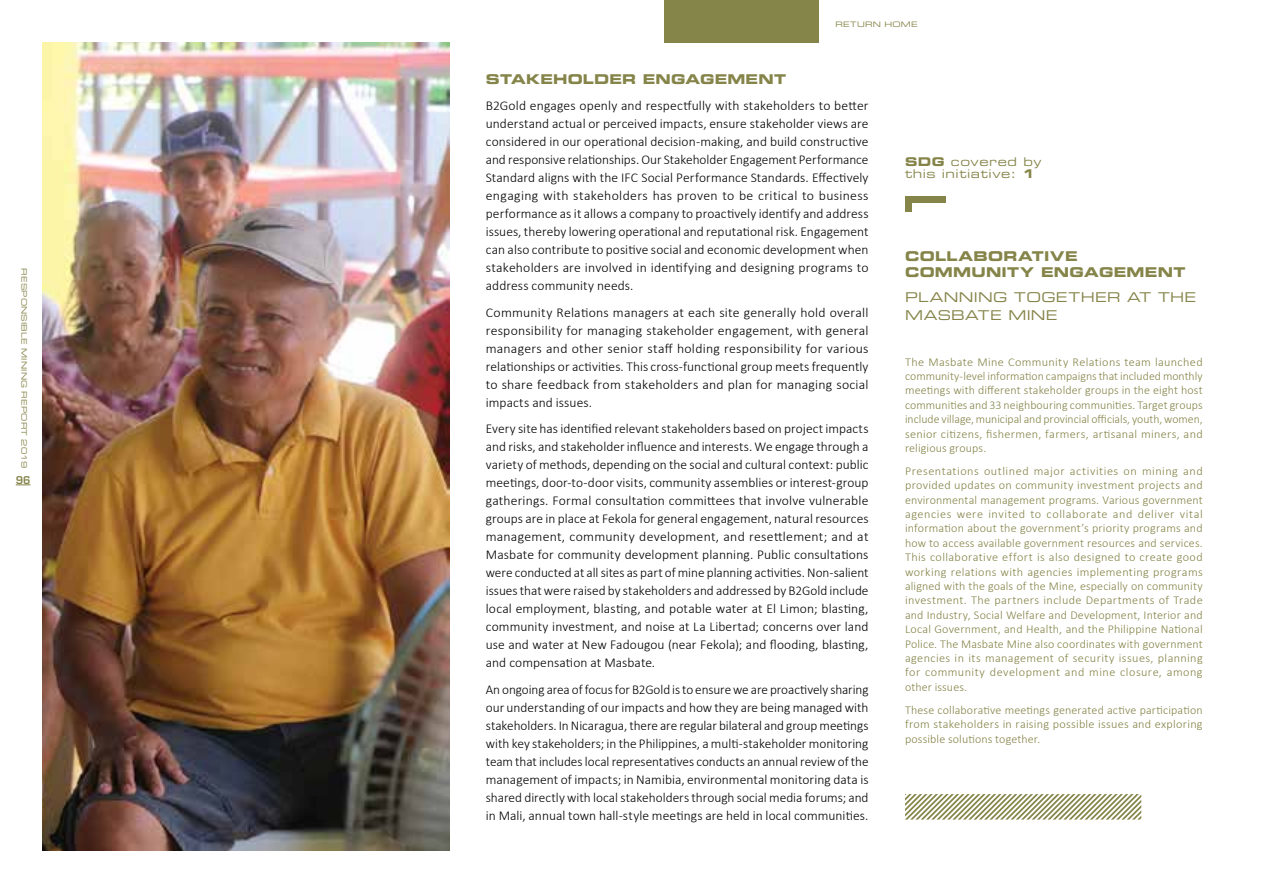
<style>
.page{position:relative;width:1263px;height:893px;background:#fff}
.page>*{position:absolute;margin:0;border:0;box-sizing:border-box;transform-origin:0 0}
.t1{font:300 13.5px/18px "Calibri";letter-spacing:.01em;color:#000;text-align:justify}
.t2{font:13.5px "Eurostile LT Std Bold Ex 2";letter-spacing:.02em;color:#858449}
.t3{font:13.5px/18px "Eurostile LT Std Ex 2";letter-spacing:.025em;color:#858449}
.t4{font:300 12px/14.4px "Calibri";letter-spacing:.02em;color:#858449;text-align:justify}
.t5{font:12px/12px "Eurostile LT Std Ex 2";color:#858449}
.t6{font:600 10.5px "Eurostile LT Std";color:#858449}
.t7{font:7.5px "Eurostile LT Std Ex 2";letter-spacing:.03em;color:#858449}
.s1{font-family:"Eurostile LT Std Bold Ex 2"}
</style>
<div class="page">
<img style="left:43px;top:43px;width:406px;height:807px">
<svg style="left:16px;top:485px;width:15px;height:1px"></svg>
<div style="left:664px;top:0;width:154px;height:43px;background:#858449"></div>
<div style="left:905px;top:197px;width:40px;height:6px;background:#858449"></div>
<div style="left:905px;top:197px;width:6px;height:14px;background:#858449"></div>
<svg style="left:905px;top:794px;width:236px;height:26px"></svg>
<p class="t7" style="left:29px;top:268px;width:201px;rotate:90deg">RESPONSIBLE MINING REPORT 2019</p>
<p class="t6" style="left:16px;top:473px;width:16px">96</p>
<p class="t7" style="left:835px;top:19px;width:83px">RETURN HOME</p>
<p class="t2" style="left:486px;top:69px;width:14px">STA</p>
<p class="t2" style="left:526px;top:69px;width:261px">KEHOLDER ENGAGEMENT</p>
<p class="t1" style="left:486px;top:96px;width:384px">B2Gold engages openly and respectfully with stakeholders to better understand actual or perceived impacts, ensure stakeholder views are considered in our operational decision-making, and build constructive and responsive relationships. Our Stakeholder Engagement Performance Standard aligns with the IFC Social Performance Standards. Effectively engaging with stakeholders has proven to be critical to business performance as it allows a company to proactively identify and address issues, thereby lowering operational and reputational risk. Engagement can also contribute to positive social and economic development when stakeholders are involved in identifying and designing programs to address community needs.</p>
<p class="t1" style="left:486px;top:303px;width:384px">Community Relations managers at each site generally hold overall responsibility for managing stakeholder engagement, with general managers and other senior staff holding responsibility for various relationships or activities. This cross-functional group meets frequently to share feedback from stakeholders and plan for managing social impacts and issues.</p>
<p class="t1" style="left:486px;top:419px;width:384px">Every site has identified relevant stakeholders based on project impacts and risks, and stakeholder influence and interests. We engage through a variety of methods, depending on the social and cultural context: public meetings, door-to-door visits, community assemblies or interest-group gatherings. Formal consultation committees that involve vulnerable groups are in place at Fekola for general engagement, natural resources management, community development, and resettlement; and at Masbate for community development planning. Public consultations were conducted at all sites as part of mine planning activities. Non-salient issues that were raised by stakeholders and addressed by B2Gold include local employment, blasting, and potable water at El Limon; blasting, community investment, and noise at La Libertad; concerns over land use and water at New Fadougou (near Fekola); and flooding, blasting, and compensation at Masbate.</p>
<p class="t1" style="left:486px;top:680px;width:384px">An ongoing area of focus for B2Gold is to ensure we are proactively sharing our understanding of our impacts and how they are being managed with stakeholders. In Nicaragua, there are regular bilateral and group meetings with key stakeholders; in the Philippines, a multi-stakeholder monitoring team that includes local representatives conducts an annual review of the management of impacts; in Namibia, environmental monitoring data is shared directly with local stakeholders through social media forums; and in Mali, annual town hall-style meetings are held in local communities.</p>
<p class="t5" style="left:905px;top:155px;width:138px"><span class="s1">SDG</span> COVERED BY<br>THIS INITIATIVE: <span class="s1">1</span></p>
<p class="t2" style="left:905px;top:246px;width:113px">COLLABORAT</p>
<p class="t2" style="left:1044px;top:246px;width:35px">IVE</p>
<p class="t2" style="left:905px;top:263px;width:48px">COMMU</p>
<p class="t2" style="left:986px;top:263px;width:200px">NITY ENGAGEMENT</p>
<p class="t3" style="left:905px;top:288px;width:293px">PLANNING TOGETHER AT THE<br>MASBATE M INE</p>
<p class="t4" style="left:905px;top:354px;width:299px">The Masbate Mine Community Relations team launched community-level information campaigns that included monthly meetings with different stakeholder groups in the eight host communities and 33 neighbouring communities. Target groups include village, municipal and provincial officials, youth, women, senior citizens, fishermen, farmers, artisanal miners, and religious groups.</p>
<p class="t4" style="left:905px;top:464px;width:299px">Presentations outlined major activities on mining and provided updates on community investment projects and environmental management programs. Various government agencies were invited to collaborate and deliver vital information about the government’s priority programs and how to access available government resources and services.<br>This collaborative effort is also designed to create good working relations with agencies implementing programs aligned with the goals of the Mine, especially on community investment. The partners include Departments of Trade and Industry, Social Welfare and Development, Interior and Local Government, and Health, and the Philippine National Police. The Masbate Mine also coordinates with government agencies in its management of security issues, planning for community development and mine closure, among other issues.</p>
<p class="t4" style="left:905px;top:702px;width:299px">These collaborative meetings generated active participation from stakeholders in raising possible issues and exploring possible solutions together.</p>
</div>
